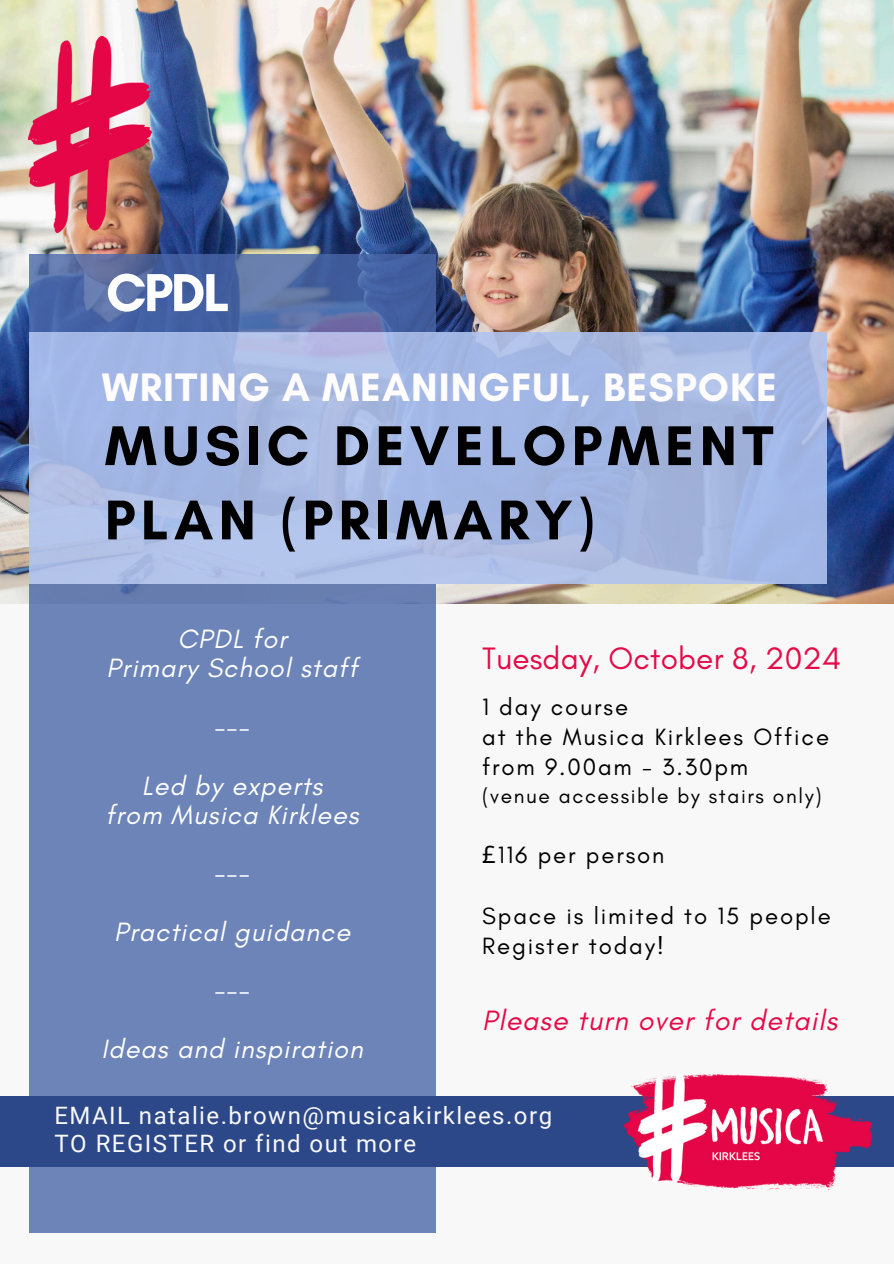
<style>
.page{position:relative;width:894px;height:1264px;background:#fff}
.page>*{position:absolute;margin:0;border:0;box-sizing:border-box;transform-origin:0 0}
.t1{font:700 57px/74.2px "Glacial Indifference";letter-spacing:.095em;color:#000}
.t2{font:700 54.45px "Glacial Indifference";color:#fff}
.t3{font:700 40.5px "Glacial Indifference";letter-spacing:.025em;color:#fffcfd}
.t4{font:31.5px "Glacial Indifference";letter-spacing:.005em;color:#e50a48}
.t5{font:italic 28.5px "Glacial Indifference";letter-spacing:.035em;color:#e50a48}
.t6{font:italic 27px/29.2px "Glacial Indifference";letter-spacing:.035em;color:#fff;text-align:center}
.t7{font:24px/30.3px "Glacial Indifference";letter-spacing:.075em;color:#000}
.t8{font:24px/28.2px "Roboto";letter-spacing:.06em;color:#f8f8f8}
.t9{font:21px "Glacial Indifference";letter-spacing:.075em;color:#000}
.s1{font-family:"Noto Sans"}
</style>
<div class="page">
<div style="left:0;top:0;width:893px;height:1263px;background:#f8f8f8"></div>
<img style="left:0;top:0;width:893px;height:603px">
<svg style="left:29px;top:254px;width:406px;height:78px;background:#4f68a3"></svg>
<svg style="left:29px;top:332px;width:797px;height:252px;background:#a7b9e4"></svg>
<div style="left:29px;top:584px;width:406px;height:648px;background:#6c84b8"></div>
<div style="left:0;top:1096px;width:893px;height:70px;background:#2c4888"></div>
<img style="left:29px;top:37px;width:123px;height:196px">
<img style="left:624px;top:1074px;width:248px;height:116px">
<h4 class="t2" style="left:106px;top:259px;width:125px">CPDL</h4>
<h1 class="t3" style="left:102px;top:363px;width:676px">WRITING A MEANINGFUL, BESPOKE</h1>
<h2 class="t1" style="left:105px;top:408px;width:670px">MUSIC DEVELOPMENT<br>PLAN (PRIMARY)</h2>
<h4 class="t6" style="left:107px;top:624px;width:252px">CPDL for<br>Primary School staff</h4>
<h4 class="t6" style="left:214px;top:712px;width:37px">---</h4>
<h4 class="t6" style="left:105px;top:770px;width:254px">Led by experts<br>from Musica Kirklees</h4>
<h4 class="t6" style="left:214px;top:858px;width:37px">---</h4>
<h4 class="t6" style="left:114px;top:916px;width:237px">Practical guidance</h4>
<h4 class="t6" style="left:214px;top:975px;width:37px">---</h4>
<p class="t6" style="left:101px;top:1033px;width:263px">Ideas and inspiration</p>
<p class="t4" style="left:482px;top:639px;width:360px">Tuesday, October 8, 2024</p>
<p class="t7" style="left:482px;top:691px;width:147px">1 day course</p>
<p class="t7" style="left:482px;top:721px;width:348px">at the Musica Kirklees Office from 9.00am - 3.30pm</p>
<h5 class="t9" style="left:482px;top:783px;width:341px">(venue accessible by stairs only)</h5>
<h5 class="t7" style="left:482px;top:839px;width:184px"><span class="s1">£</span>116 per person</h5>
<p class="t7" style="left:482px;top:900px;width:350px">Space is limited to 15 people<br>Register today!</p>
<p class="t5" style="left:482px;top:1003px;width:356px">Please turn over for details</p>
<h5 class="t8" style="left:54px;top:1101px;width:499px">EMAIL natalie.brown@musicakirklees.org<br>TO REGISTER or find out more</h5>
</div>
